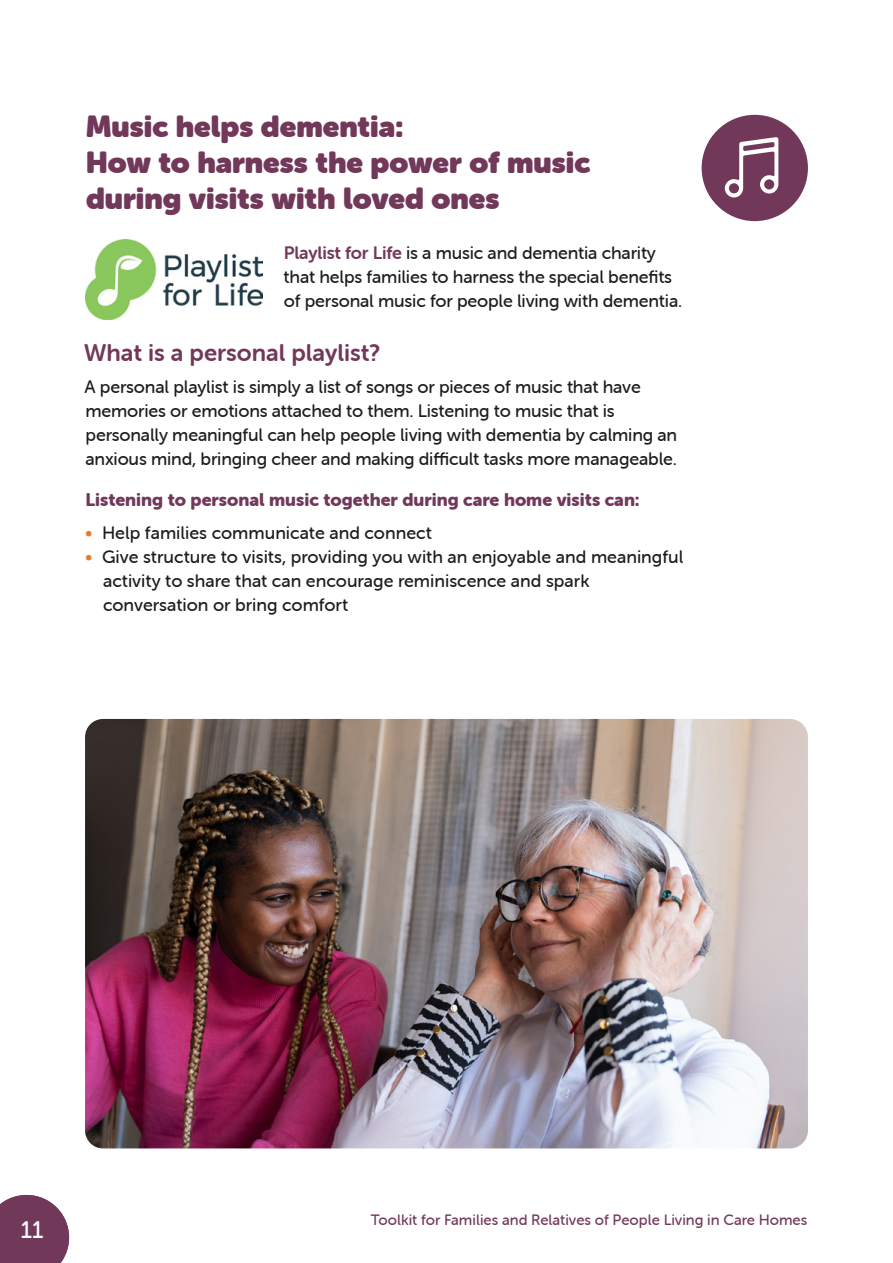
<style>
.page{position:relative;width:893px;height:1263px;background:#fff}
.page>*{position:absolute;margin:0;border:0;box-sizing:border-box;transform-origin:0 0}
.t1{font:30px/36px "Museo Sans Rounded";color:#72385a}
.t2{font:24px "Museo Sans Rounded 700";color:#72385a}
.t3{font:24px "Museo Sans Rounded 500";color:#fff}
.t4{font:18px/24px "Museo Sans Rounded 500";letter-spacing:-.01em;color:#1d1d1b}
.t5{font:18px "Museo Sans Rounded 900";color:#72385a}
.t6{font:15px "Museo Sans Rounded 500";color:#72385a}
.s1{font-family:"Museo Sans Rounded 700";color:#72385a}
.s2{color:#e47a2f}
</style>
<div class="page">
<svg style="left:0;top:1195px;width:69px;height:68px;background:#814d6b"></svg>
<div style="left:702px;top:115px;width:106px;height:106px;background:#72385a;border-radius:50%"></div>
<svg style="left:725px;top:137px;width:53px;height:60px"></svg>
<img style="left:85px;top:719px;width:723px;height:429px">
<img style="left:85px;top:239px;width:177px;height:80px">
<h1 class="t1" style="left:86px;top:109px;width:506px">Music helps dementia:<br>How to harness the power of music during visits with loved ones</h1>
<p class="t4" style="left:284px;top:241px;width:400px"><span class="s1">Playlist for Life</span> is a music and dementia charity that helps families to harness the special benefits of personal music for people living with dementia.</p>
<h2 class="t2" style="left:84px;top:339px;width:298px">What is a personal playlist?</h2>
<p class="t4" style="left:85px;top:375px;width:594px">A personal playlist is simply a list of songs or pieces of music that have memories or emotions attached to them. Listening to music that is personally meaningful can help people living with dementia by calming an anxious mind, bringing cheer and making difficult tasks more manageable.</p>
<p class="t5" style="left:86px;top:490px;width:556px">Listening to personal music together during care home visits can:</p>
<p class="t4" style="left:85px;top:521px;width:348px"><span class="s2">•</span> Help families communicate and connect</p>
<p class="t4" style="left:103px;top:545px;width:582px;text-indent:-18px"><span class="s2">•</span> Give structure to visits, providing you with an enjoyable and meaningful activity to share that can encourage reminiscence and spark conversation or bring comfort</p>
<h2 class="t3" style="left:21px;top:1216px;width:24px">11</h2>
<p class="t6" style="left:371px;top:1212px;width:438px">Toolkit for Families and Relatives of People Living in Care Homes</p>
</div>
